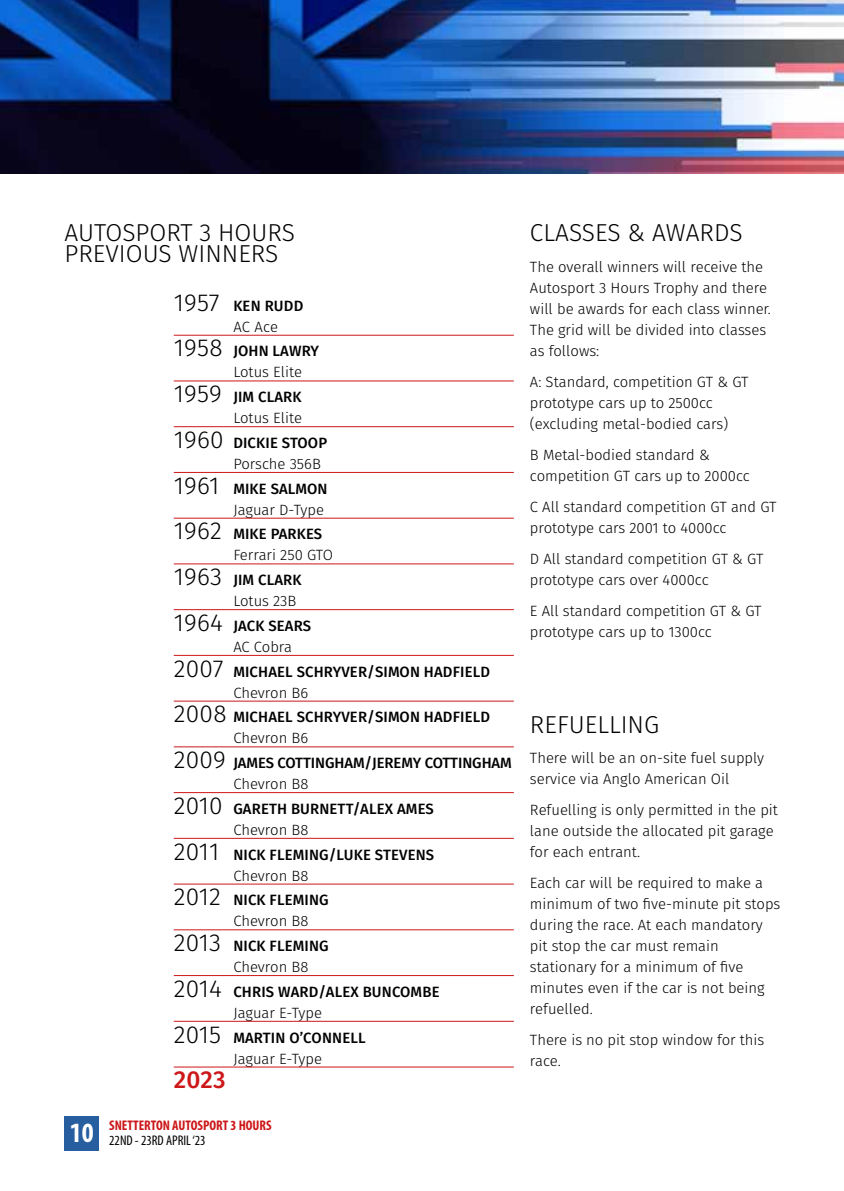
<style>
.page{position:relative;width:844px;height:1191px;background:#fff}
.page>*{position:absolute;margin:0;border:0;box-sizing:border-box;transform-origin:0 0}
.t1{font:300 24.5px/21px "Fira Sans";color:#000}
.t2{font:500 24.5px "Fira Sans";color:#cd1719}
.t3{font:300 14.88px/21px "Fira Sans";color:#000}
.t4{font:500 14.88px/21px "Fira Sans";letter-spacing:.01em;color:#000}
.t5{font:700 condensed 14px/15.8px "Myriad Pro";color:#cd1719}
.s1{font-weight:300;font-size:24.5px}
.s2{font-weight:300}
.s3{font-size:24.5px}
.s4{font-weight:500}
.s5{font-weight:400;color:#000}
</style>
<div class="page">
<img style="left:0;top:0;width:843px;height:174px">
<hr style="left:174px;top:335px;width:339px;height:1px;background:#cd1719">
<hr style="left:174px;top:380px;width:339px;height:1px;background:#cd1719">
<hr style="left:174px;top:426px;width:339px;height:1px;background:#cd1719">
<hr style="left:174px;top:472px;width:339px;height:1px;background:#cd1719">
<hr style="left:174px;top:518px;width:339px;height:1px;background:#cd1719">
<hr style="left:174px;top:563px;width:339px;height:1px;background:#cd1719">
<hr style="left:174px;top:609px;width:339px;height:1px;background:#cd1719">
<hr style="left:174px;top:655px;width:339px;height:1px;background:#cd1719">
<hr style="left:174px;top:700px;width:339px;height:1px;background:#cd1719">
<hr style="left:174px;top:746px;width:339px;height:1px;background:#cd1719">
<hr style="left:174px;top:792px;width:339px;height:1px;background:#cd1719">
<hr style="left:174px;top:838px;width:339px;height:1px;background:#cd1719">
<hr style="left:174px;top:883px;width:339px;height:1px;background:#cd1719">
<hr style="left:174px;top:929px;width:339px;height:1px;background:#cd1719">
<hr style="left:174px;top:975px;width:339px;height:1px;background:#cd1719">
<hr style="left:174px;top:1020px;width:339px;height:1px;background:#cd1719">
<hr style="left:174px;top:1066px;width:339px;height:1px;background:#cd1719">
<div style="left:64px;top:1116px;width:35px;height:35px;background:#275ea0"></div>
<h1 class="t1" style="left:64px;top:222px;width:232px">AUTOSPORT 3 HOURS<br>PREVIOUS WINNERS</h1>
<p class="t4" style="left:233px;top:294px;width:71px;text-indent:-60px"><span class="s1">1957</span> KEN RUDD<br><span class="s2">AC Ace</span></p>
<p class="t3" style="left:233px;top:341px;width:87px;text-indent:-60px"><span class="s3">1958</span> <span class="s4">JOHN LAWRY<br></span>Lotus Elite</p>
<p class="t3" style="left:174px;top:386px;width:130px;text-align:right"><span class="s3">1959</span> <span class="s4">JIM CLARK<br></span>Lotus Elite</p>
<p class="t4" style="left:233px;top:431px;width:95px;text-indent:-60px"><span class="s1">1960</span> DICKIE STOOP<br><span class="s2">Porsche 356B</span></p>
<p class="t3" style="left:174px;top:478px;width:155px;text-align:right"><span class="s3">1961</span> <span class="s4">MIKE SALMON<br></span>Jaguar D-Type</p>
<p class="t3" style="left:233px;top:523px;width:101px;text-indent:-60px"><span class="s3">1962</span> <span class="s4">MIKE PARKES<br></span>Ferrari 250 GTO</p>
<p class="t4" style="left:233px;top:569px;width:70px;text-indent:-60px"><span class="s1">1963</span> JIM CLARK<br><span class="s2">Lotus 23B</span></p>
<p class="t4" style="left:233px;top:614px;width:79px;text-indent:-60px"><span class="s1">1964</span> JACK SEARS<br><span class="s2">AC Cobra</span></p>
<p class="t4" style="left:233px;top:660px;width:258px;text-indent:-60px"><span class="s1">2007</span> MICHAEL SCHRYVER/SIMON HADFIELD<br><span class="s2">Chevron B6</span></p>
<p class="t4" style="left:233px;top:706px;width:258px;text-indent:-60px"><span class="s1">2008</span> MICHAEL SCHRYVER/SIMON HADFIELD<br><span class="s2">Chevron B6</span></p>
<p class="t4" style="left:233px;top:751px;width:280px;text-indent:-60px"><span class="s1">2009</span> JAMES COTTINGHAM/JEREMY COTTINGHAM<br><span class="s2">Chevron B8</span></p>
<p class="t4" style="left:233px;top:797px;width:202px;text-indent:-60px"><span class="s1">2010</span> GARETH BURNETT/ALEX AMES<br><span class="s2">Chevron B8</span></p>
<p class="t4" style="left:233px;top:843px;width:202px;text-indent:-60px"><span class="s1">2011</span> NICK FLEMING/LUKE STEVENS<br><span class="s2">Chevron B8</span></p>
<p class="t4" style="left:233px;top:889px;width:97px;text-indent:-60px"><span class="s1">2012</span> NICK FLEMING<br><span class="s2">Chevron B8</span></p>
<p class="t4" style="left:233px;top:934px;width:97px;text-indent:-60px"><span class="s1">2013</span> NICK FLEMING<br><span class="s2">Chevron B8</span></p>
<p class="t4" style="left:233px;top:980px;width:208px;text-indent:-60px"><span class="s1">2014</span> CHRIS WARD/ALEX BUNCOMBE<br><span class="s2">Jaguar E-Type</span></p>
<p class="t4" style="left:233px;top:1026px;width:134px;text-indent:-60px"><span class="s1">2015</span> MARTIN O’CONNELL<br><span class="s2">Jaguar E-Type</span></p>
<h1 class="t2" style="left:174px;top:1060px;width:53px">2023</h1>
<p class="t5" style="left:70px;top:1116px;width:203px;text-indent:39px">SNETTERTON AUTOSPORT 3 HOURS<br><sup>10</sup> <span class="s5">22ND - 23RD APRIL ‘23</span></p>
<h1 class="t1" style="left:530px;top:222px;width:214px">CLASSES &amp; AWARDS</h1>
<p class="t3" style="left:530px;top:256px;width:242px">The overall winners will receive the<br>Autosport 3 Hours Trophy and there will be awards for each class winner.<br>The grid will be divided into classes as follows:</p>
<p class="t3" style="left:530px;top:371px;width:220px">A: Standard, competition GT &amp; GT prototype cars up to 2500cc (excluding metal-bodied cars)</p>
<p class="t3" style="left:530px;top:444px;width:221px">B Metal-bodied standard &amp; competition GT cars up to 2000cc</p>
<p class="t3" style="left:530px;top:496px;width:248px">C All standard competition GT and GT prototype cars 2001 to 4000cc</p>
<p class="t3" style="left:530px;top:548px;width:235px">D All standard competition GT &amp; GT prototype cars over 4000cc</p>
<p class="t3" style="left:530px;top:600px;width:233px">E All standard competition GT &amp; GT prototype cars up to 1300cc</p>
<h1 class="t1" style="left:530px;top:713px;width:131px">REFUELLING</h1>
<p class="t3" style="left:530px;top:747px;width:236px">There will be an on-site fuel supply service via Anglo American Oil</p>
<p class="t3" style="left:530px;top:799px;width:249px">Refuelling is only permitted in the pit lane outside the allocated pit garage for each entrant.</p>
<p class="t3" style="left:530px;top:872px;width:252px">Each car will be required to make a minimum of two five-minute pit stops during the race. At each mandatory pit stop the car must remain stationary for a minimum of five minutes even if the car is not being refuelled.</p>
<p class="t3" style="left:530px;top:1029px;width:236px">There is no pit stop window for this race.</p>
</div>
